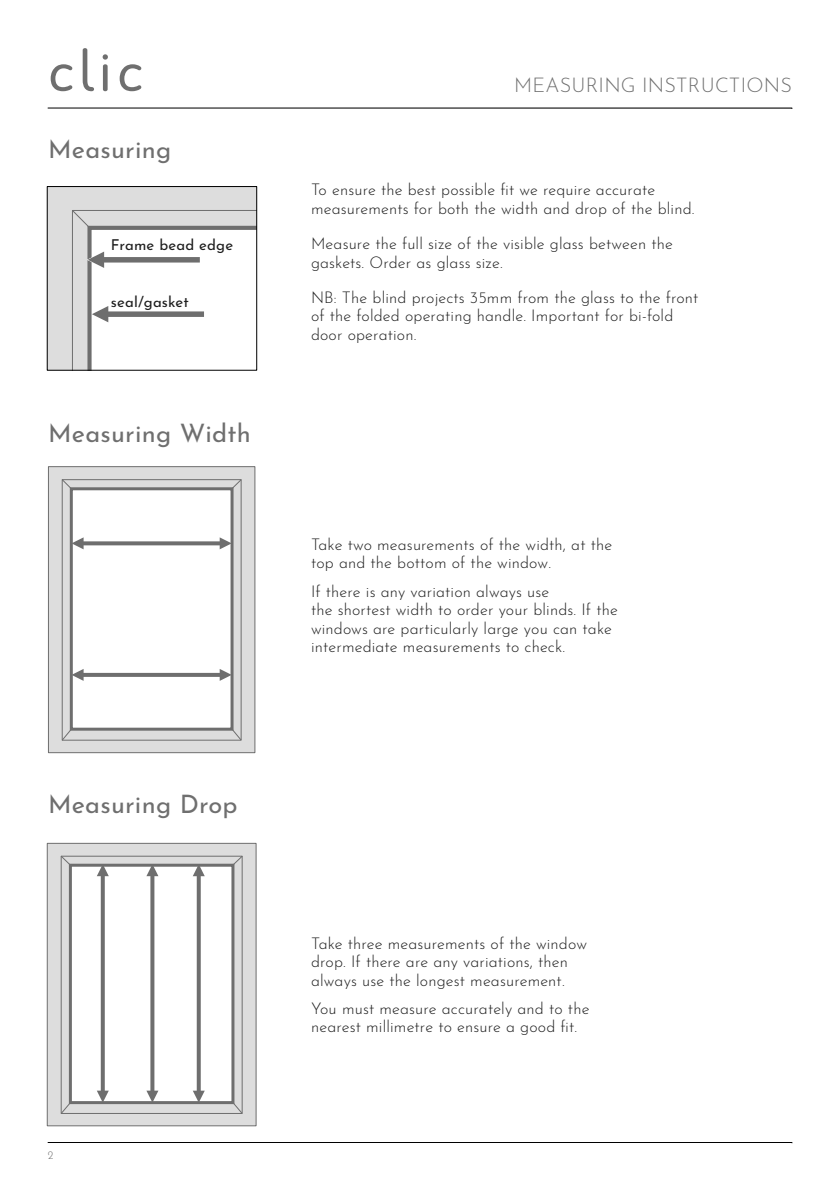
<style>
.page{position:relative;width:840px;height:1191px;background:#fff}
.page>*{position:absolute;margin:0;border:0;box-sizing:border-box;transform-origin:0 0}
.t1{font:51px "Robaga Rounded";color:#6f6f6f}
.t2{font:25.4px "Josefin Sans";letter-spacing:.01em;color:#6f6f6f}
.t3{font:300 20px "Josefin Sans";letter-spacing:.01em;color:#6f6f6f}
.t4{font:300 16px/18.4px "Josefin Sans";letter-spacing:.01em;color:#1d1d1d}
.t5{font:15px "Josefin Sans";letter-spacing:.01em;color:#1d1d1d}
.t6{font:300 11.4px "Josefin Sans";color:#6f6f6f}
</style>
<div class="page">
<svg style="left:48px;top:108px;width:743px;height:1px"></svg>
<svg style="left:48px;top:1142px;width:743px;height:1px"></svg>
<svg style="left:49px;top:188px;width:206px;height:181px"></svg>
<div style="left:105px;top:311px;width:96px;height:6px;background:#6e6e6e"></div>
<div style="left:47px;top:186px;width:210px;height:185px;border:1px solid #000"></div>
<div style="left:48px;top:466px;width:207px;height:287px;background:#ddd;border:1px solid #6e6e6e"></div>
<div style="left:62px;top:479px;width:179px;height:261px;border:1px solid #6e6e6e"></div>
<div style="left:70px;top:487px;width:163px;height:243px;background:#fff;border:3px solid #6e6e6e"></div>
<svg style="left:61px;top:479px;width:12px;height:11px"></svg>
<svg style="left:231px;top:479px;width:11px;height:10px"></svg>
<svg style="left:61px;top:728px;width:11px;height:13px"></svg>
<svg style="left:231px;top:728px;width:11px;height:13px"></svg>
<svg style="left:219px;top:537px;width:12px;height:12px"></svg>
<svg style="left:72px;top:537px;width:12px;height:12px"></svg>
<svg style="left:81px;top:541px;width:141px;height:4px"></svg>
<svg style="left:219px;top:669px;width:12px;height:12px"></svg>
<svg style="left:72px;top:669px;width:12px;height:12px"></svg>
<svg style="left:81px;top:673px;width:141px;height:4px"></svg>
<div style="left:47px;top:843px;width:209px;height:283px;background:#ddd;border:1px solid #6e6e6e"></div>
<div style="left:61px;top:856px;width:181px;height:257px;border:1px solid #6e6e6e"></div>
<div style="left:69px;top:863px;width:165px;height:241px;background:#fff;border:3px solid #6e6e6e"></div>
<svg style="left:60px;top:855px;width:12px;height:11px"></svg>
<svg style="left:232px;top:855px;width:11px;height:11px"></svg>
<svg style="left:60px;top:1101px;width:11px;height:13px"></svg>
<svg style="left:232px;top:1101px;width:11px;height:13px"></svg>
<svg style="left:97px;top:1090px;width:12px;height:12px"></svg>
<svg style="left:97px;top:864px;width:12px;height:12px"></svg>
<svg style="left:101px;top:873px;width:4px;height:220px"></svg>
<svg style="left:146px;top:1090px;width:12px;height:12px"></svg>
<svg style="left:146px;top:864px;width:12px;height:12px"></svg>
<svg style="left:150px;top:873px;width:4px;height:220px"></svg>
<svg style="left:193px;top:1090px;width:12px;height:12px"></svg>
<svg style="left:193px;top:864px;width:12px;height:12px"></svg>
<svg style="left:197px;top:873px;width:4px;height:220px"></svg>
<h1 class="t1" style="left:48px;top:48px;width:97px">clic</h1>
<h2 class="t2" style="left:48px;top:139px;width:125px">Measuring</h2>
<p class="t5" style="left:111px;top:239px;width:124px">Frame bead edge</p>
<p class="t5" style="left:111px;top:296px;width:79px">seal/gasket</p>
<h2 class="t2" style="left:48px;top:423px;width:204px">Measuring Width</h2>
<h2 class="t2" style="left:48px;top:794px;width:191px">Measuring Drop</h2>
<p class="t6" style="left:48px;top:1150px;width:7px">2</p>
<p class="t3" style="left:514px;top:77px;width:279px">MEASURING INSTRUCTIONS</p>
<p class="t3" style="left:557px;top:77px;width:42px">FITT</p>
<p class="t4" style="left:311px;top:182px;width:384px">To ensure the best possible fit we require accurate measurements for both the width and drop of the blind.</p>
<p class="t4" style="left:311px;top:236px;width:363px">Measure the full size of the visible glass between the gaskets. Order as glass size.</p>
<p class="t4" style="left:311px;top:290px;width:388px">NB: The blind projects 35mm from the glass to the front of the folded operating handle. Important for bi-fold door operation.</p>
<p class="t4" style="left:311px;top:537px;width:302px">Take two measurements of the width, at the top and the bottom of the window.</p>
<p class="t4" style="left:311px;top:583px;width:308px">If there is any variation always use<br>the shortest width to order your blinds. If the windows are particularly large you can take intermediate measurements to check.</p>
<p class="t4" style="left:311px;top:935px;width:277px">Take three measurements of the window drop. If there are any variations, then always use the longest measurement.</p>
<p class="t4" style="left:311px;top:1000px;width:279px">You must measure accurately and to the nearest millimetre to ensure a good fit.</p>
</div>
